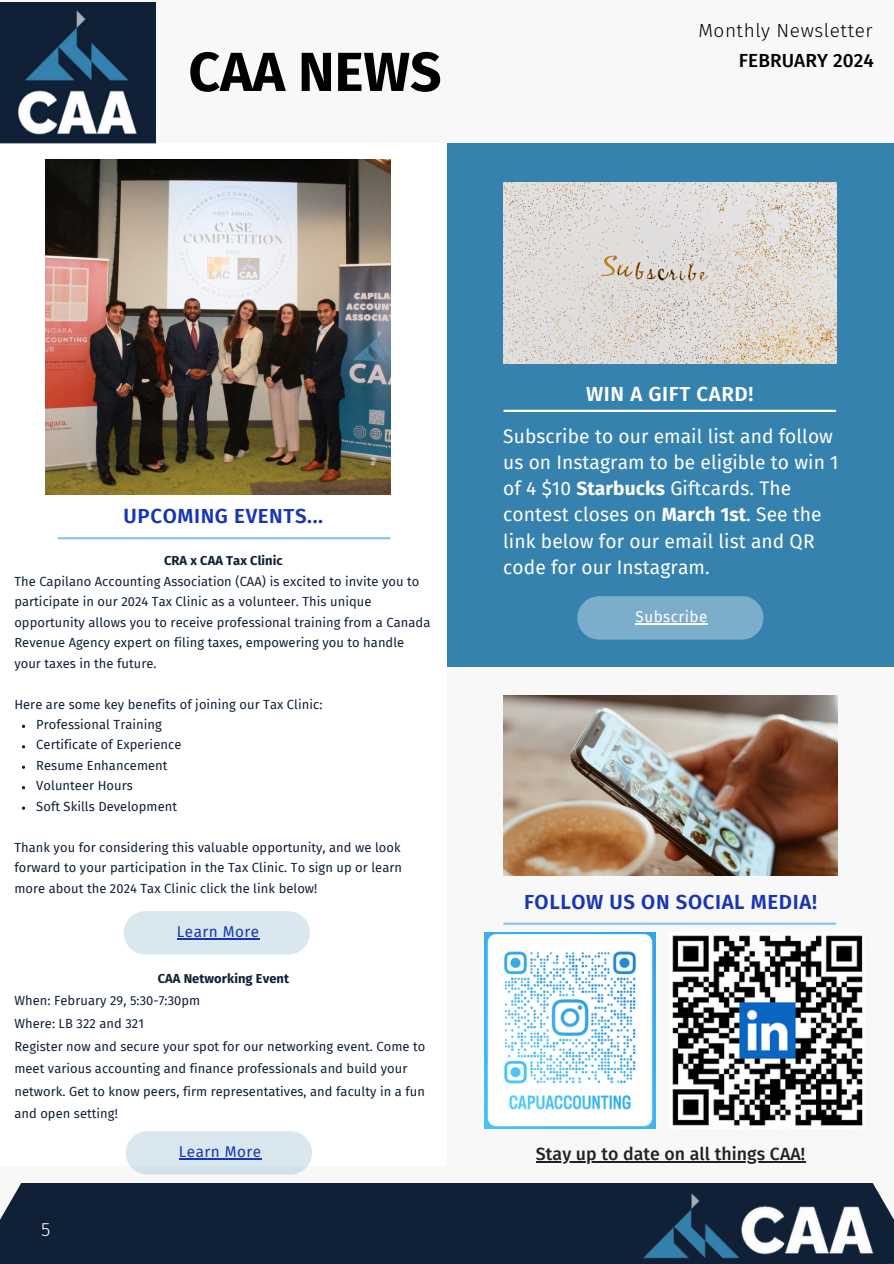
<style>
.page{position:relative;width:894px;height:1264px;background:#fff}
.page>*{position:absolute;margin:0;border:0;box-sizing:border-box;transform-origin:0 0}
.t1{font:700 54.9px "Fira Sans";color:#000}
.t2{font:600 20.4px "Fira Sans";letter-spacing:.03em;color:#1836b2}
.t3{font:600 20.4px "Fira Sans";letter-spacing:.03em;color:#fff}
.t4{font:19.2px/26.2px "Fira Sans";letter-spacing:.005em;color:#fff}
.t5{font:300 18.9px "Fira Sans";letter-spacing:.03em;color:#000}
.t6{font:500 18.9px "Fira Sans";letter-spacing:.005em;color:#000}
.t7{font:300 18.9px "Fira Sans";color:#fff}
.t8{font:500 17.7px "Fira Sans";letter-spacing:.005em;color:#222}
.t9{font:15.3px "Fira Sans";letter-spacing:.03em;color:#1836b2}
.t10{font:15.3px "Fira Sans";letter-spacing:.03em;color:#fff}
.t11{font:12.9px/20.4px "Fira Sans";letter-spacing:.005em;color:#102036}
.t12{font:700 12.9px "Fira Sans";letter-spacing:.005em;color:#102036}
.s1{font-weight:700}
</style>
<div class="page">
<div style="left:0;top:0;width:893px;height:1263px;background:#f8f8f8"></div>
<div style="left:0;top:143px;width:447px;height:1022px;background:#fff"></div>
<div style="left:447px;top:143px;width:446px;height:523px;background:#3682ae"></div>
<img style="left:46px;top:159px;width:344px;height:335px">
<hr style="left:59px;top:537px;width:330px;height:2px;background:#86c7ed">
<img style="left:503px;top:183px;width:333px;height:180px">
<div style="left:577px;top:596px;width:186px;height:43px;background:#7cadca;border-radius:21px"></div>
<hr style="left:635px;top:623px;width:72px;height:1px;background:#fff">
<hr style="left:504px;top:410px;width:331px;height:2px;background:#fff">
<img style="left:504px;top:695px;width:333px;height:180px">
<hr style="left:504px;top:922px;width:331px;height:2px;background:#86c7ed">
<img style="left:0;top:3px;width:155px;height:140px">
<div style="left:0;top:1183px;width:883px;height:80px;background:#102036"></div>
<img style="left:484px;top:932px;width:171px;height:196px">
<img style="left:672px;top:935px;width:191px;height:191px">
<img style="left:721px;top:1200px;width:172px;height:63px">
<img style="left:619px;top:1185px;width:146px;height:77px">
<hr style="left:535px;top:1161px;width:270px;height:1px;background:#222">
<div style="left:124px;top:911px;width:186px;height:43px;background:#d9e7ef;border-radius:21px"></div>
<hr style="left:177px;top:938px;width:82px;height:1px;background:#1836b2">
<div style="left:126px;top:1131px;width:186px;height:43px;background:#d9e7ef;border-radius:21px"></div>
<hr style="left:179px;top:1158px;width:82px;height:1px;background:#1836b2">
<h1 class="t1" style="left:188px;top:40px;width:254px">CAA NEWS</h1>
<h3 class="t5" style="left:698px;top:20px;width:176px">Monthly Newsletter</h3>
<h3 class="t6" style="left:738px;top:49px;width:136px">FEBRUARY 2024</h3>
<h2 class="t2" style="left:124px;top:503px;width:201px">UPCOMING EVENTS...</h2>
<p class="t12" style="left:164px;top:553px;width:120px">CRA x CAA Tax Clinic</p>
<p class="t11" style="left:14px;top:571px;width:417px">The Capilano Accounting Association (CAA) is excited to invite you to participate in our 2024 Tax Clinic as a volunteer. This unique opportunity allows you to receive professional training from a Canada Revenue Agency expert on filing taxes, empowering you to handle your taxes in the future.</p>
<p class="t11" style="left:36px;top:694px;width:287px;text-indent:-22px">Here are some key benefits of joining our Tax Clinic:<br>Professional Training<br>Certificate of Experience<br>Resume Enhancement<br>Volunteer Hours<br>Soft Skills Development</p>
<p class="t11" style="left:14px;top:837px;width:389px;text-align:justify">Thank you for considering this valuable opportunity, and we look forward to your participation in the Tax Clinic. To sign up or learn more about the 2024 Tax Clinic click the link below!</p>
<p class="t9" style="left:177px;top:922px;width:84px">Learn More</p>
<p class="t12" style="left:158px;top:970px;width:133px">CAA Networking Event</p>
<p class="t11" style="left:14px;top:989px;width:412px;line-height:22.6px">When: February 29, 5:30-7:30pm<br>Where: LB 322 and 321<br>Register now and secure your spot for our networking event. Come to meet various accounting and finance professionals and build your network. Get to know peers, firm representatives, and faculty in a fun and open setting!</p>
<h3 class="t7" style="left:41px;top:1218px;width:11px">5</h3>
<p class="t9" style="left:179px;top:1142px;width:84px">Learn More</p>
<h2 class="t3" style="left:586px;top:382px;width:169px">WIN A GIFT CARD!</h2>
<h3 class="t4" style="left:503px;top:423px;width:337px">Subscribe to our email list and follow us on Instagram to be eligible to win 1 of 4 $10 <span class="s1">Starbucks</span> Giftcards. The contest closes on <span class="s1">March 1st</span>. See the link below for our email list and QR code for our Instagram.</h3>
<p class="t10" style="left:635px;top:608px;width:73px">Subscribe</p>
<h2 class="t2" style="left:524px;top:890px;width:294px">FOLLOW US ON SOCIAL MEDIA!</h2>
<h3 class="t8" style="left:535px;top:1143px;width:270px">Stay up to date on all things CAA!</h3>
</div>
